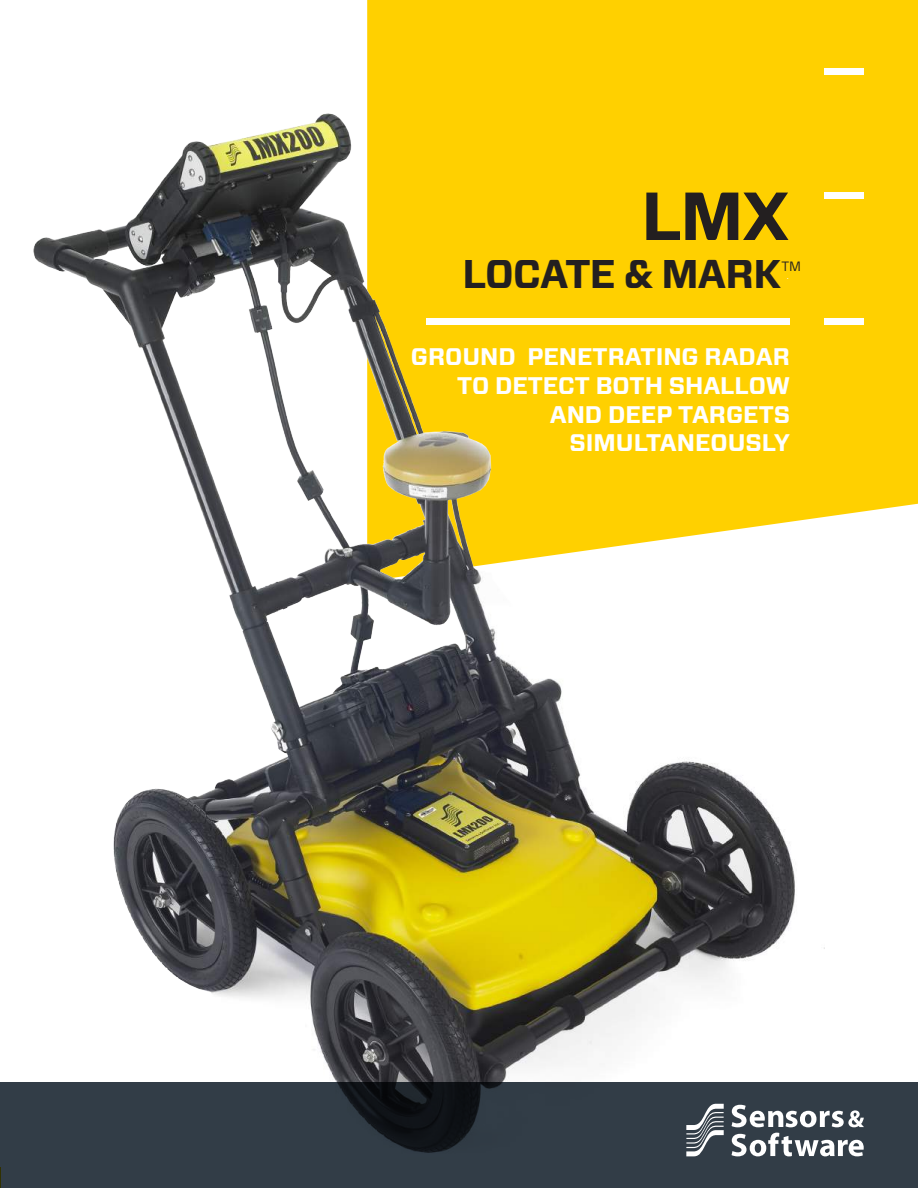
<style>
.page{position:relative;width:918px;height:1188px;background:#fff}
.page>*{position:absolute;margin:0;border:0;box-sizing:border-box;transform-origin:0 0}
.t1{font:700 67.8px "Forza";color:#231f20}
.t2{font:700 40.05px "Forza";letter-spacing:-.02em;color:#231f20}
.t3{font:700 24px/28.8px "Forza";color:#fff;text-align:right}
.t4{font:100 15.75px "Forza";color:#fff}
.t5{font:13.5px "Forza";color:#231f20}
</style>
<div class="page">
<div style="left:367px;top:0;width:551px;height:517px;background:#ffd000"></div>
<img style="left:33px;top:79px;width:792px;height:1003px">
<div style="left:825px;top:68px;width:39px;height:6px;background:#fff"></div>
<div style="left:825px;top:192px;width:39px;height:7px;background:#fff"></div>
<div style="left:825px;top:319px;width:39px;height:6px;background:#fff"></div>
<div style="left:426px;top:319px;width:363px;height:6px;background:#fff"></div>
<div style="left:0;top:1082px;width:918px;height:106px;background:#323d47"></div>
<svg style="left:686px;top:1104px;width:38px;height:52px"></svg>
<svg style="left:732px;top:1105px;width:132px;height:22px"></svg>
<svg style="left:732px;top:1133px;width:132px;height:23px"></svg>
<h1 class="t1" style="left:641px;top:171px;width:149px">LMX</h1>
<h2 class="t2" style="left:463px;top:247px;width:320px">LOCATE &amp; MARK</h2>
<p class="t5" style="left:781px;top:257px;width:21px">TM</p>
<p class="t4" style="left:787px;top:262px;width:4px">.</p>
<p class="t3" style="left:411px;top:343px;width:381px">GROUND PENETRATING RADAR<br>TO DETECT BOTH SHALLOW<br>AND DEEP TARGETS<br>SIMULTANEOUSLY</p>
</div>
